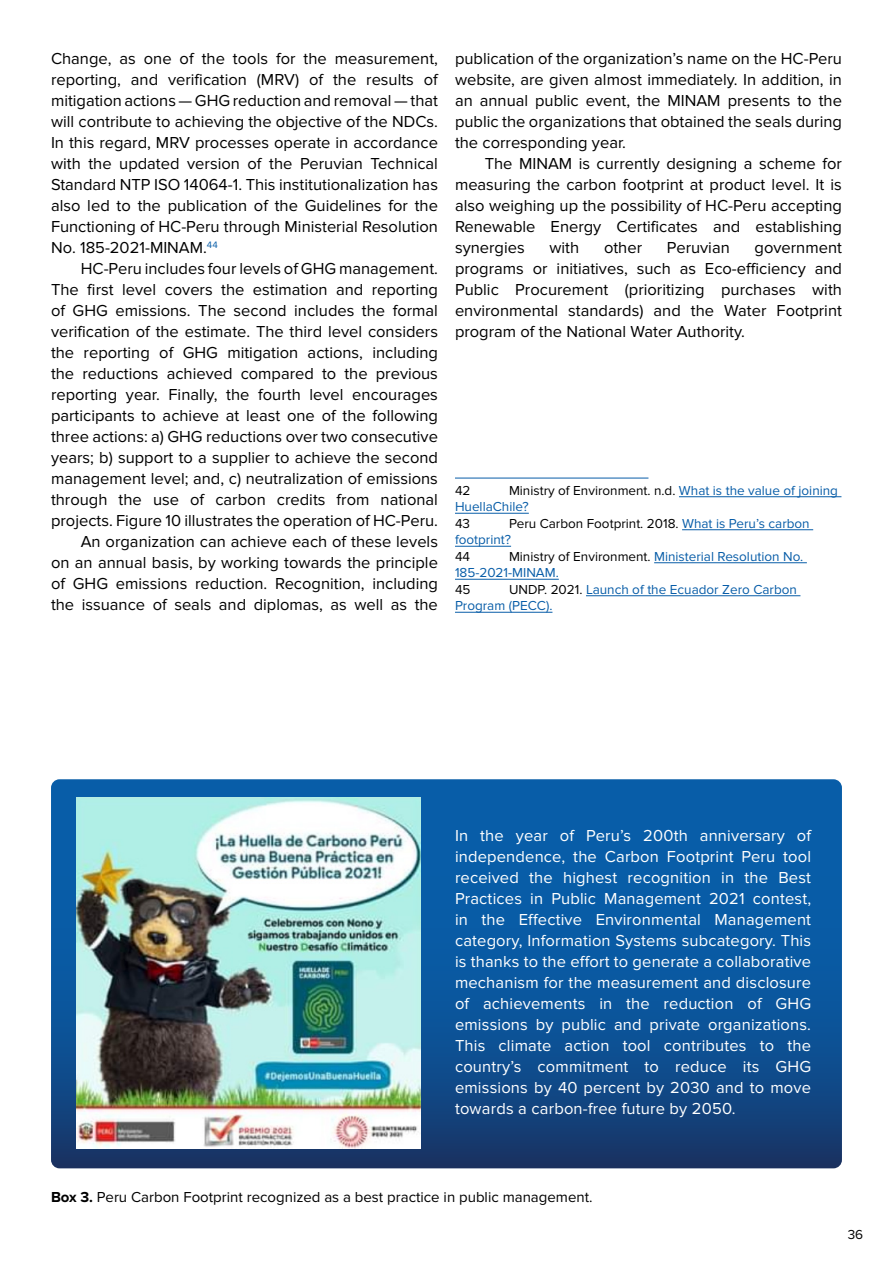
<style>
.page{position:relative;width:893px;height:1263px;background:#fff}
.page>*{position:absolute;margin:0;border:0;box-sizing:border-box;transform-origin:0 0}
.t1{font:16.5px/21px "Proxima Nova";color:#000;text-align:justify}
.t2{font:16.5px/21px "Proxima Nova";letter-spacing:.01em;color:#fff;text-align:justify}
.t3{font:15px "Proxima Nova";color:#000}
.t4{font:13.5px/16.5px "Proxima Nova";color:#085da8}
.t5{font:13.5px "Proxima Nova";color:#000}
.s1{color:#000}
.s2{font-weight:700}
</style>
<div class="page">
<hr style="left:679px;top:496px;width:162px;height:1px;background:#085da8">
<hr style="left:455px;top:513px;width:74px;height:1px;background:#085da8">
<hr style="left:682px;top:529px;width:131px;height:1px;background:#085da8">
<hr style="left:455px;top:546px;width:56px;height:1px;background:#085da8">
<hr style="left:654px;top:562px;width:153px;height:1px;background:#085da8">
<hr style="left:455px;top:579px;width:104px;height:1px;background:#085da8">
<hr style="left:586px;top:595px;width:214px;height:1px;background:#085da8">
<hr style="left:455px;top:612px;width:97px;height:1px;background:#085da8">
<hr style="left:455px;top:478px;width:193px;height:1px;background:#085da8">
<svg style="left:51px;top:779px;width:791px;height:389px;background:#0d5296"></svg>
<img style="left:77px;top:797px;width:344px;height:352px">
<p class="t1" style="left:51px;top:48px;width:388px">Change, as one of the tools for the measurement, reporting, and verification (MRV) of the results of mitigation actions — GHG reduction and removal — that will contribute to achieving the objective of the NDCs.<br>In this regard, MRV processes operate in accordance with the updated version of the Peruvian Technical Standard NTP ISO 14064-1. This institutionalization has also led to the publication of the Guidelines for the Functioning of HC-Peru through Ministerial Resolution No. 185-2021-MINAM.<sup>44</sup></p>
<p class="t1" style="left:51px;top:258px;width:388px;text-align:right">HC-Peru includes four levels of GHG management.<br>The first level covers the estimation and reporting of GHG emissions. The second includes the formal verification of the estimate. The third level considers the reporting of GHG mitigation actions, including the reductions achieved compared to the previous reporting year. Finally, the fourth level encourages participants to achieve at least one of the following three actions: a) GHG reductions over two consecutive years; b) support to a supplier to achieve the second management level; and, c) neutralization of emissions through the use of carbon credits from national projects. Figure 10 illustrates the operation of HC-Peru.<br>An organization can achieve each of these levels<br>on an annual basis, by working towards the principle of GHG emissions reduction. Recognition, including the issuance of seals and diplomas, as well as the</p>
<p class="t1" style="left:455px;top:48px;width:388px">publication of the organization’s name on the HC-Peru website, are given almost immediately. In addition, in an annual public event, the MINAM presents to the public the organizations that obtained the seals during the corresponding year.</p>
<p class="t1" style="left:455px;top:153px;width:388px;text-indent:30px">The MINAM is currently designing a scheme for measuring the carbon footprint at product level. It is also weighing up the possibility of HC-Peru accepting Renewable Energy Certificates and establishing synergies</p>
<p class="t1" style="left:549px;top:237px;width:31px">with</p>
<p class="t1" style="left:604px;top:237px;width:40px">other</p>
<p class="t1" style="left:667px;top:237px;width:64px">Peruvian</p>
<p class="t1" style="left:455px;top:237px;width:388px;text-indent:300px">government programs or initiatives, such as Eco-efficiency and Public Procurement (prioritizing purchases with environmental standards) and the Water Footprint program of the National Water Authority.</p>
<p class="t5" style="left:455px;top:483px;width:17px">42</p>
<p class="t4" style="left:455px;top:482px;width:384px;text-indent:54px"><span class="s1">Ministry of Environment. n.d.</span> What is the value of joining<br>HuellaChile?</p>
<p class="t5" style="left:455px;top:516px;width:17px">43</p>
<p class="t4" style="left:455px;top:515px;width:356px;text-indent:54px"><span class="s1">Peru Carbon Footprint. 2018.</span> What is Peru’s carbon footprint?</p>
<p class="t5" style="left:455px;top:549px;width:17px">44</p>
<p class="t4" style="left:455px;top:548px;width:350px;text-indent:54px"><span class="s1">Ministry of Environment.</span> Ministerial Resolution No.<br>185-2021-MINAM.</p>
<p class="t5" style="left:455px;top:582px;width:17px">45</p>
<p class="t4" style="left:455px;top:581px;width:343px;text-indent:54px"><span class="s1">UNDP. 2021.</span> Launch of the Ecuador Zero Carbon<br>Program (PECC).</p>
<p class="t2" style="left:455px;top:825px;width:358px">In the year of Peru’s 200th anniversary of independence, the Carbon Footprint Peru tool received the highest recognition in the Best Practices in Public Management 2021 contest, in the Effective Environmental Management category, Information Systems subcategory. This is thanks to the effort to generate a collaborative mechanism for the measurement and disclosure of achievements in the reduction of GHG emissions by public and private organizations.<br>This climate action tool contributes to the country’s commitment to reduce its GHG emissions by 40 percent by 2030 and to move towards a carbon-free future by 2050.</p>
<p class="t3" style="left:51px;top:1189px;width:543px"><span class="s2">Box 3.</span> Peru Carbon Footprint recognized as a best practice in public management.</p>
<p class="t5" style="left:848px;top:1226px;width:17px">36</p>
</div>
